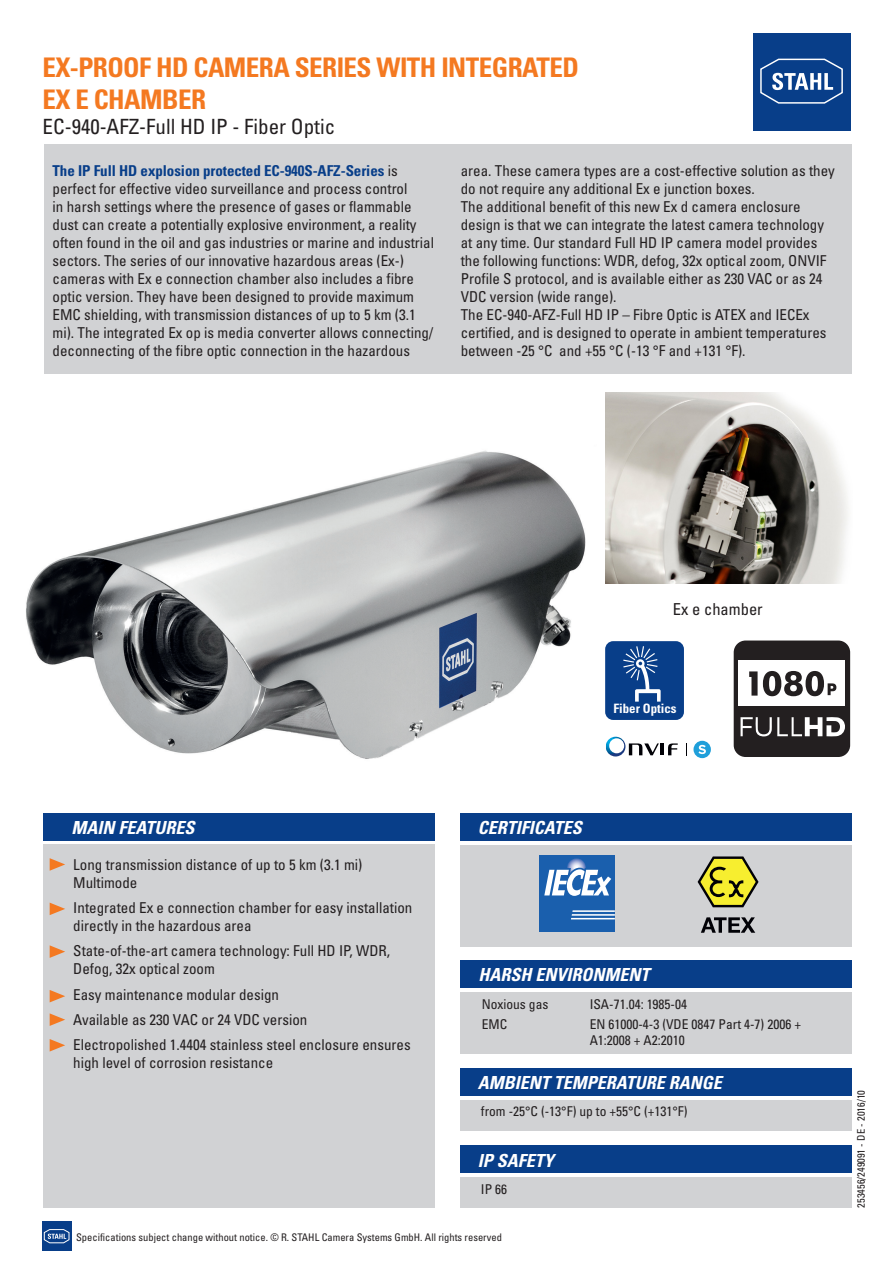
<style>
.page{position:relative;width:893px;height:1263px;background:#fff}
.page>*{position:absolute;margin:0;border:0;box-sizing:border-box;transform-origin:0 0}
.t1{font:700 condensed 27px/32.4px "Univers";letter-spacing:-.02em;color:#f47921}
.t2{font:condensed 21px "Univers";color:#231f20}
.t3{font:italic 700 condensed 18px "Univers";color:#fff}
.t4{font:condensed 16.5px "Univers";color:#231f20}
.t5{font:condensed 15px/18px "Univers";color:#231f20}
.t6{font:condensed 13.5px/16.2px "Univers";color:#231f20}
.t7{font:700 condensed 12.9px "Univers";color:#fff}
.t8{font:condensed 10.5px "Univers";color:#231f20}
.s1{font-weight:700;color:#083e89}
</style>
<div class="page">
<div style="left:753px;top:33px;width:97px;height:98px;background:#083e89"></div>
<svg style="left:760px;top:58px;width:83px;height:46px"></svg>
<div style="left:42px;top:1221px;width:30px;height:30px;background:#083e89"></div>
<svg style="left:44px;top:1229px;width:25px;height:14px"></svg>
<div style="left:44px;top:144px;width:808px;height:229px;background:#d1d2d4"></div>
<div style="left:460px;top:1100px;width:391px;height:30px;background:#d1d2d4"></div>
<div style="left:460px;top:1177px;width:391px;height:31px;background:#d1d2d4"></div>
<div style="left:461px;top:992px;width:391px;height:62px;background:#d1d2d4"></div>
<div style="left:460px;top:1068px;width:391px;height:27px;background:#083e89"></div>
<div style="left:460px;top:1145px;width:391px;height:28px;background:#083e89"></div>
<div style="left:461px;top:960px;width:391px;height:28px;background:#083e89"></div>
<div style="left:43px;top:844px;width:391px;height:364px;background:#d1d2d4"></div>
<div style="left:43px;top:813px;width:391px;height:27px;background:#083e89"></div>
<svg style="left:50px;top:858px;width:15px;height:13px"></svg>
<svg style="left:50px;top:903px;width:15px;height:12px"></svg>
<svg style="left:50px;top:945px;width:15px;height:13px"></svg>
<svg style="left:50px;top:990px;width:15px;height:12px"></svg>
<svg style="left:50px;top:1013px;width:15px;height:13px"></svg>
<svg style="left:50px;top:1039px;width:15px;height:12px"></svg>
<div style="left:460px;top:845px;width:391px;height:101px;background:#d1d2d4"></div>
<div style="left:460px;top:813px;width:391px;height:27px;background:#083e89"></div>
<svg style="left:701px;top:917px;width:54px;height:16px"></svg>
<svg style="left:698px;top:856px;width:60px;height:51px"></svg>
<div style="left:539px;top:855px;width:75px;height:77px;background:#1a5fad"></div>
<svg style="left:566px;top:857px;width:20px;height:20px"></svg>
<svg style="left:544px;top:866px;width:68px;height:30px"></svg>
<hr style="left:572px;top:910px;width:42px;height:2px;background:#fff">
<hr style="left:572px;top:914px;width:42px;height:2px;background:#fff">
<hr style="left:571px;top:918px;width:43px;height:1px;background:#fff">
<img style="left:606px;top:393px;width:242px;height:191px">
<img style="left:26px;top:450px;width:560px;height:309px">
<div style="left:606px;top:641px;width:78px;height:79px;background:#083e89;border-radius:8px"></div>
<svg style="left:623px;top:646px;width:38px;height:56px"></svg>
<div style="left:734px;top:640px;width:116px;height:117px;background:#231f20;border-radius:12px"></div>
<svg style="left:740px;top:717px;width:105px;height:20px"></svg>
<div style="left:738px;top:660px;width:107px;height:46px;background:#fff"></div>
<svg style="left:749px;top:671px;width:87px;height:25px"></svg>
<hr style="left:660px;top:743px;width:4px;height:12px;background:#010106">
<svg style="left:668px;top:743px;width:10px;height:12px"></svg>
<svg style="left:606px;top:737px;width:53px;height:19px"></svg>
<div style="left:693px;top:741px;width:18px;height:17px;background:#1f9fda;border-radius:50%"></div>
<svg style="left:698px;top:745px;width:8px;height:9px"></svg>
<svg style="left:686px;top:743px;width:1px;height:12px"></svg>
<p class="t1" style="left:43px;top:51px;width:538px">EX-PROOF HD CAMERA SERIES WITH INTEGRATED<br>EX E CHAMBER</p>
<p class="t2" style="left:43px;top:113px;width:294px">EC-940-AFZ-Full HD IP - Fiber Optic</p>
<p class="t5" style="left:53px;top:162px;width:383px"><span class="s1">The IP Full HD explosion protected EC-940S-AFZ-Series</span> is perfect for effective video surveillance and process control<br>in harsh settings where the presence of gases or flammable dust can create a potentially explosive environment, a reality often found in the oil and gas industries or marine and industrial sectors. The series of our innovative hazardous areas (Ex-) cameras with Ex e connection chamber also includes a fibre optic version. They have been designed to provide maximum EMC shielding, with transmission distances of up to 5 km (3.1 mi). The integrated Ex op is media converter allows connecting/ deconnecting of the fibre optic connection in the hazardous</p>
<p class="t5" style="left:461px;top:162px;width:376px">area. These camera types are a cost-effective solution as they do not require any additional Ex e junction boxes.</p>
<p class="t5" style="left:461px;top:198px;width:367px">The additional benefit of this new Ex d camera enclosure design is that we can integrate the latest camera technology at any time. Our standard Full HD IP camera model provides the following functions: WDR, defog, 32x optical zoom, ONVIF Profile S protocol, and is available either as 230 VAC or as 24<br>VDC version (wide range).</p>
<p class="t5" style="left:461px;top:306px;width:367px">The EC-940-AFZ-Full HD IP – Fibre Optic is ATEX and IECEx certified, and is designed to operate in ambient temperatures between -25 °C and +55 °C (-13 °F and +131 °F).</p>
<p class="t4" style="left:673px;top:599px;width:91px">Ex e chamber</p>
<p class="t7" style="left:613px;top:701px;width:65px">Fiber Optics</p>
<p class="t3" style="left:72px;top:817px;width:124px">MAIN FEATURES</p>
<p class="t3" style="left:478px;top:817px;width:105px">CERTIFICATES</p>
<p class="t5" style="left:73px;top:855px;width:291px">Long transmission distance of up to 5 km (3.1 mi)<br>Multimode</p>
<p class="t5" style="left:73px;top:899px;width:341px">Integrated Ex e connection chamber for easy installation directly in the hazardous area</p>
<p class="t5" style="left:73px;top:942px;width:318px">State-of-the-art camera technology: Full HD IP, WDR,<br>Defog, 32x optical zoom</p>
<p class="t5" style="left:73px;top:985px;width:207px">Easy maintenance modular design</p>
<p class="t5" style="left:73px;top:1010px;width:235px">Available as 230 VAC or 24 VDC version</p>
<p class="t5" style="left:73px;top:1035px;width:339px">Electropolished 1.4404 stainless steel enclosure ensures high level of corrosion resistance</p>
<p class="t3" style="left:478px;top:964px;width:173px">HARSH ENVIRONMENT</p>
<p class="t6" style="left:482px;top:995px;width:68px">Noxious gas</p>
<p class="t6" style="left:590px;top:995px;width:99px">ISA-71.04: 1985-04</p>
<p class="t6" style="left:482px;top:1016px;width:27px">EMC</p>
<p class="t6" style="left:590px;top:1016px;width:213px">EN 61000-4-3 (VDE 0847 Part 4-7) 2006 +<br>A1:2008 + A2:2010</p>
<p class="t3" style="left:478px;top:1072px;width:245px">AMBIENT TEMPERATURE RANGE</p>
<p class="t6" style="left:481px;top:1103px;width:208px">from -25°C (-13°F) up to +55°C (+131°F)</p>
<p class="t3" style="left:478px;top:1149px;width:78px">IP SAFETY</p>
<p class="t6" style="left:481px;top:1181px;width:28px">IP 66</p>
<p class="t8" style="left:76px;top:1230px;width:427px">Specifications subject change without notice. © R. STAHL Camera Systems GmbH. All rights reserved</p>
<p class="t8" style="left:854px;top:1208px;width:119px;rotate:-90deg">253456/249091 - DE - 2016/10</p>
</div>
